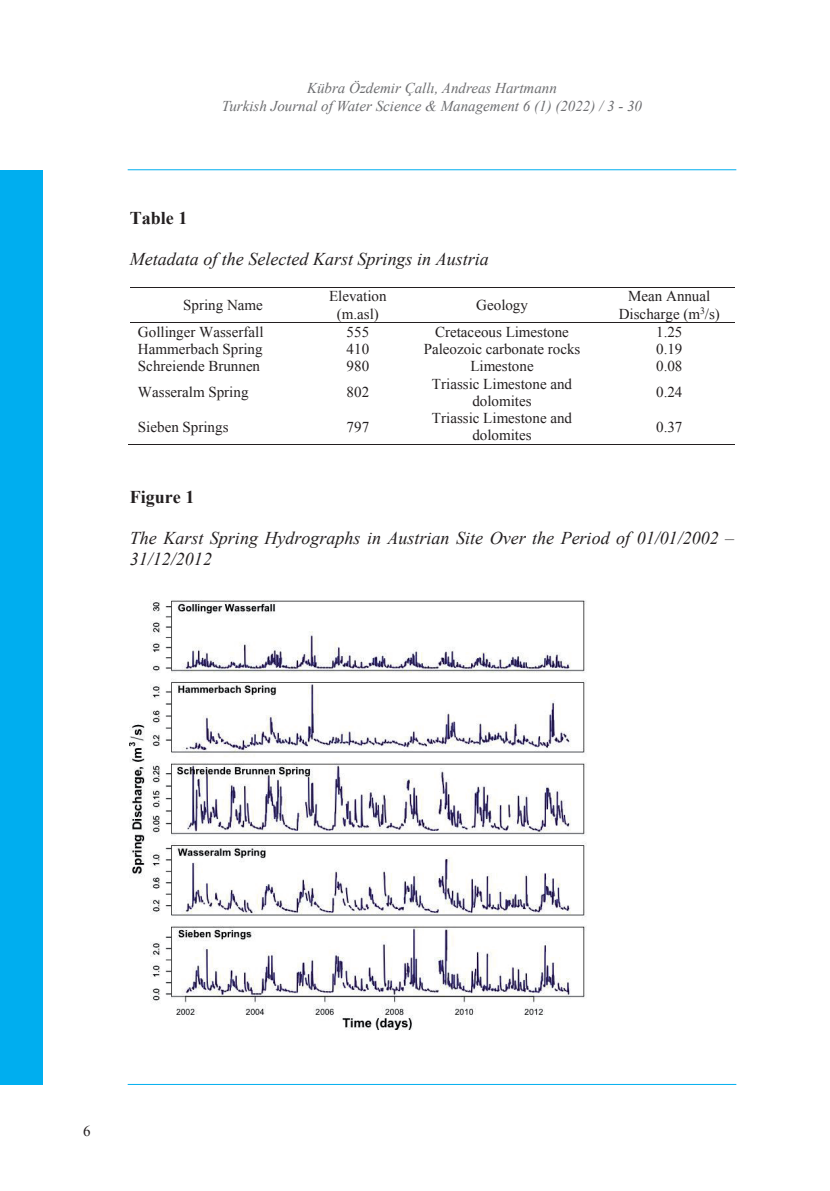
<style>
.page{position:relative;width:830px;height:1191px;background:#fff}
.page>*{position:absolute;margin:0;border:0;box-sizing:border-box;transform-origin:0 0}
.t1{font:italic 18px/20.7px "Times New Roman";color:#231f20}
.t2{font:700 18px "Times New Roman";color:#231f20}
.t3{font:15px/17.2px "Times New Roman";color:#231f20;text-align:center}
.t4{font:italic 15px/18px "Times New Roman";color:#6c6d70;text-align:center}
.t5{font:15px "Times New Roman";color:#6c6d70}
.t6{font:12px "Times New Roman";color:#6c6d70}
</style>
<div class="page">
<hr style="left:128px;top:169px;width:608px;height:1px;background:#00aeef">
<hr style="left:128px;top:1084px;width:608px;height:1px;background:#00aeef">
<div style="left:0;top:170px;width:43px;height:914px;background:#00aeef"></div>
<hr style="left:130px;top:287px;width:186px;height:1px;background:#231f20">
<hr style="left:317px;top:287px;width:82px;height:1px;background:#231f20">
<hr style="left:400px;top:287px;width:204px;height:1px;background:#231f20">
<hr style="left:605px;top:287px;width:128px;height:1px;background:#231f20">
<hr style="left:130px;top:322px;width:186px;height:1px;background:#231f20">
<hr style="left:317px;top:322px;width:82px;height:1px;background:#231f20">
<hr style="left:400px;top:322px;width:204px;height:1px;background:#231f20">
<hr style="left:605px;top:322px;width:128px;height:1px;background:#231f20">
<hr style="left:129px;top:444px;width:187px;height:1px;background:#231f20">
<hr style="left:316px;top:444px;width:83px;height:1px;background:#231f20">
<hr style="left:399px;top:444px;width:205px;height:1px;background:#231f20">
<hr style="left:604px;top:444px;width:129px;height:1px;background:#231f20">
<img style="left:130px;top:600px;width:456px;height:430px">
<p class="t4" style="left:222px;top:79px;width:421px">Kübra Özdemir Çallı, Andreas Hartmann<br>Turkish Journal of Water Science &amp; Management 6 (1) (2022) / 3 - 30</p>
<p class="t5" style="left:283px;top:78px;width:299px">Turkish Journal of Water Science &amp; Management</p>
<p class="t6" style="left:337px;top:99px;width:190px">ISSN: 2536 474X / e-ISSN: 2564-7334</p>
<p class="t2" style="left:130px;top:204px;width:59px">Table 1</p>
<p class="t1" style="left:130px;top:248px;width:360px">Metadata of the Selected Karst Springs in Austria</p>
<p class="t3" style="left:183px;top:296px;width:81px">Spring Name</p>
<p class="t3" style="left:329px;top:287px;width:59px">Elevation (m.asl)</p>
<p class="t3" style="left:476px;top:296px;width:53px">Geology</p>
<p class="t3" style="left:618px;top:287px;width:103px">Mean Annual<br>Discharge (m<sup>3</sup>/s)</p>
<p class="t3" style="left:138px;top:323px;width:127px">Gollinger Wasserfall</p>
<p class="t3" style="left:346px;top:323px;width:24px">555</p>
<p class="t3" style="left:435px;top:323px;width:135px">Cretaceous Limestone</p>
<p class="t3" style="left:655px;top:323px;width:28px">1.25</p>
<p class="t3" style="left:138px;top:340px;width:126px">Hammerbach Spring</p>
<p class="t3" style="left:346px;top:340px;width:24px">410</p>
<p class="t3" style="left:423px;top:340px;width:158px">Paleozoic carbonate rocks</p>
<p class="t3" style="left:655px;top:340px;width:28px">0.19</p>
<p class="t3" style="left:138px;top:357px;width:124px">Schreiende Brunnen</p>
<p class="t3" style="left:346px;top:357px;width:24px">980</p>
<p class="t3" style="left:470px;top:357px;width:65px">Limestone</p>
<p class="t3" style="left:655px;top:357px;width:28px">0.08</p>
<p class="t3" style="left:138px;top:383px;width:112px">Wasseralm Spring</p>
<p class="t3" style="left:346px;top:383px;width:24px">802</p>
<p class="t3" style="left:432px;top:374px;width:142px">Triassic Limestone and dolomites</p>
<p class="t3" style="left:655px;top:383px;width:28px">0.24</p>
<p class="t3" style="left:138px;top:417px;width:92px">Sieben Springs</p>
<p class="t3" style="left:346px;top:417px;width:24px">797</p>
<p class="t3" style="left:432px;top:409px;width:142px">Triassic Limestone and dolomites</p>
<p class="t3" style="left:655px;top:417px;width:28px">0.37</p>
<p class="t2" style="left:130px;top:483px;width:66px">Figure 1</p>
<p class="t1" style="left:130px;top:527px;width:605px">The Karst Spring Hydrographs in Austrian Site Over the Period of 01/01/2002 –<br>31/12/2012</p>
<p class="t3" style="left:83px;top:1122px;width:9px">6</p>
</div>
